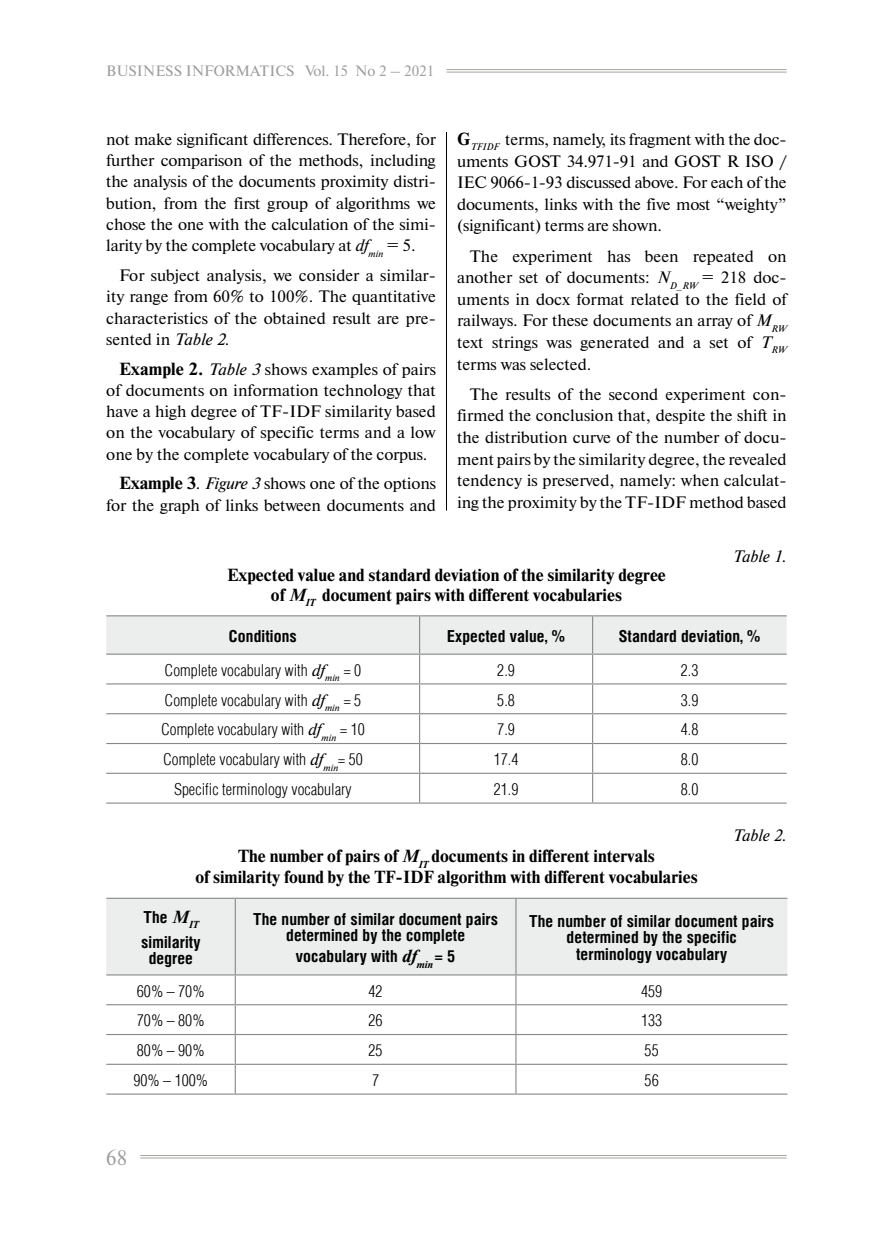
<style>
.page{position:relative;width:893px;height:1234px;background:#fff}
.page>*{position:absolute;margin:0;border:0;box-sizing:border-box;transform-origin:0 0}
.t1{font:21px "Newton C";color:#9c9e9f}
.ТЕКСТ{font:16.5px/21.6px "Newton C";letter-spacing:-.005em;color:#000;text-align:justify}
.ТАБЛИЦА_текст{font:300 16.5px "Helios Cond";color:#000}
.Текст_табл_узкий{font:700 16.5px/16.5px "Helios Cond";letter-spacing:.01em;color:#000;text-align:center}
.Подзаголовок{font:700 16.5px/19.5px "Newton C";color:#000;text-align:center}
.ТАБЛИЦА_слово{font:italic 16.5px "Newton";color:#000}
.t2{font:15px "Newton C";color:#9c9e9f}
.s1{font-weight:700}
.s2{font-style:italic}
.s3{font-family:"Newton C";font-weight:400;font-style:italic}
.s4{font-family:"Newton C";font-style:italic}
</style>
<div class="page">
<hr style="left:446px;top:69px;width:341px;height:1px;background:#a6a4a1">
<hr style="left:446px;top:72px;width:341px;height:1px;background:#a6a4a1">
<hr style="left:140px;top:1154px;width:647px;height:1px;background:#a6a4a1">
<hr style="left:140px;top:1157px;width:647px;height:1px;background:#a6a4a1">
<hr style="left:446px;top:132px;width:1px;height:378px;background:#000">
<svg style="left:106px;top:615px;width:681px;height:187px"></svg>
<hr style="left:106px;top:802px;width:314px;height:1px;background:#87888a">
<hr style="left:420px;top:802px;width:173px;height:1px;background:#87888a">
<hr style="left:593px;top:802px;width:194px;height:1px;background:#87888a">
<div style="left:106px;top:898px;width:681px;height:76px;background:#eceded"></div>
<hr style="left:106px;top:897px;width:129px;height:1px;background:#87888a">
<hr style="left:235px;top:897px;width:281px;height:1px;background:#87888a">
<hr style="left:235px;top:898px;width:1px;height:76px;background:#87888a">
<hr style="left:516px;top:897px;width:271px;height:1px;background:#87888a">
<hr style="left:515px;top:898px;width:1px;height:76px;background:#87888a">
<hr style="left:106px;top:974px;width:129px;height:1px;background:#87888a">
<hr style="left:235px;top:974px;width:281px;height:1px;background:#87888a">
<hr style="left:516px;top:974px;width:271px;height:1px;background:#87888a">
<hr style="left:106px;top:1003px;width:129px;height:2px;background:#87888a">
<hr style="left:235px;top:1003px;width:281px;height:2px;background:#87888a">
<hr style="left:516px;top:1003px;width:271px;height:2px;background:#87888a">
<hr style="left:106px;top:1033px;width:129px;height:1px;background:#87888a">
<hr style="left:235px;top:1033px;width:281px;height:1px;background:#87888a">
<hr style="left:516px;top:1033px;width:271px;height:1px;background:#87888a">
<hr style="left:106px;top:1063px;width:129px;height:1px;background:#87888a">
<hr style="left:235px;top:1063px;width:281px;height:1px;background:#87888a">
<svg style="left:235px;top:975px;width:1px;height:118px"></svg>
<hr style="left:516px;top:1063px;width:271px;height:1px;background:#87888a">
<svg style="left:515px;top:975px;width:1px;height:118px"></svg>
<hr style="left:106px;top:1093px;width:129px;height:1px;background:#87888a">
<hr style="left:235px;top:1093px;width:281px;height:1px;background:#87888a">
<hr style="left:516px;top:1093px;width:271px;height:1px;background:#87888a">
<p class="t2" style="left:106px;top:62px;width:329px">BUSINESS INFORMATICS Vol. 15 No 2 – 2021</p>
<p class="ТЕКСТ" style="left:457px;top:128px;width:331px"><span class="s1">G</span><sub>TFIDF</sub> terms, namely, its fragment with the doc&shy;uments GOST 34.971-91 and GOST R ISO / IEC 9066-1-93 discussed above. For each of the documents, links with the five most “weighty” (significant) terms are shown.</p>
<p class="ТЕКСТ" style="left:457px;top:245px;width:331px;text-indent:13px">The experiment has been repeated on another set of documents: <span class="s2">N</span><sub>D_RW</sub> = 218 doc&shy;uments in docx format related to the field of railways. For these documents an array of <span class="s2">M</span><sub>RW </sub>text strings was generated and a set of <span class="s2">T</span><sub>RW </sub>terms was selected.</p>
<p class="ТЕКСТ" style="left:457px;top:383px;width:331px;text-indent:13px">The results of the second experiment con&shy;firmed the conclusion that, despite the shift in the distribution curve of the number of docu&shy;ment pairs by the similarity degree, the revealed tendency is preserved, namely: when calculat&shy;ing the proximity by the TF-IDF method based</p>
<p class="ТАБЛИЦА_слово" style="left:733px;top:545px;width:55px">Table 1.</p>
<p class="Подзаголовок" style="left:227px;top:565px;width:440px">Expected value and standard deviation of the similarity degree of <span class="s2">M</span><sub>IT</sub> document pairs with different vocabularies</p>
<p class="Текст_табл_узкий" style="left:229px;top:627px;width:70px">Conditions</p>
<p class="Текст_табл_узкий" style="left:447px;top:627px;width:119px">Expected value, %</p>
<p class="Текст_табл_узкий" style="left:619px;top:627px;width:143px">Standard deviation, %</p>
<p class="ТАБЛИЦА_текст" style="left:165px;top:661px;width:198px">Complete vocabulary with <span class="s3">df</span><sub>min</sub> = 0</p>
<p class="ТАБЛИЦА_текст" style="left:497px;top:661px;width:19px">2.9</p>
<p class="ТАБЛИЦА_текст" style="left:681px;top:661px;width:19px">2.3</p>
<p class="ТАБЛИЦА_текст" style="left:165px;top:690px;width:198px">Complete vocabulary with <span class="s3">df</span><sub>min</sub> = 5</p>
<p class="ТАБЛИЦА_текст" style="left:497px;top:690px;width:19px">5.8</p>
<p class="ТАБЛИЦА_текст" style="left:681px;top:690px;width:19px">3.9</p>
<p class="ТАБЛИЦА_текст" style="left:161px;top:720px;width:205px">Complete vocabulary with <span class="s3">df</span><sub>min</sub> = 10</p>
<p class="ТАБЛИЦА_текст" style="left:497px;top:720px;width:19px">7.9</p>
<p class="ТАБЛИЦА_текст" style="left:681px;top:720px;width:19px">4.8</p>
<p class="ТАБЛИЦА_текст" style="left:163px;top:750px;width:201px">Complete vocabulary with <span class="s3">df</span><sub>min</sub>= 50</p>
<p class="ТАБЛИЦА_текст" style="left:494px;top:750px;width:26px">17.4</p>
<p class="ТАБЛИЦА_текст" style="left:681px;top:750px;width:19px">8.0</p>
<p class="ТАБЛИЦА_текст" style="left:174px;top:780px;width:179px">Specific terminology vocabulary</p>
<p class="ТАБЛИЦА_текст" style="left:494px;top:780px;width:26px">21.9</p>
<p class="ТАБЛИЦА_текст" style="left:681px;top:780px;width:19px">8.0</p>
<p class="ТАБЛИЦА_слово" style="left:733px;top:824px;width:55px">Table 2.</p>
<p class="Подзаголовок" style="left:195px;top:845px;width:504px;line-height:21px">The number of pairs of <span class="s2">M</span><sub>IT</sub> documents in different intervals<br>of similarity found by the TF-IDF algorithm with different vocabularies</p>
<p class="Текст_табл_узкий" style="left:144px;top:907px;width:56px">The <span class="s4">M</span><sub>IT</sub></p>
<p class="Текст_табл_узкий" style="left:141px;top:932px;width:61px">similarity degree</p>
<p class="ТЕКСТ" style="left:106px;top:129px;width:331px">not make significant differences. Therefore, for further comparison of the methods, including the analysis of the documents proximity distri&shy;bution, from the first group of algorithms we chose the one with the calculation of the simi&shy;larity by the complete vocabulary at <span class="s2">df</span><sub>min</sub> = 5.</p>
<p class="ТЕКСТ" style="left:106px;top:265px;width:331px;text-indent:13px">For subject analysis, we consider a similar&shy;ity range from 60% to 100%. The quantitative characteristics of the obtained result are pre&shy;sented in <span class="s2">Table 2</span>.</p>
<p class="ТЕКСТ" style="left:106px;top:358px;width:331px;text-indent:13px"><span class="s1">Example 2.</span> <span class="s2">Table 3</span> shows examples of pairs of documents on information technology that have a high degree of TF-IDF similarity based on the vocabulary of specific terms and a low one by the complete vocabulary of the corpus.</p>
<p class="ТЕКСТ" style="left:106px;top:473px;width:331px;text-align:right"><span class="s1">Example 3</span><span class="s2">. Figure 3</span> shows one of the options for the graph of links between documents and</p>
<p class="Текст_табл_узкий" style="left:253px;top:909px;width:247px">The number of similar document pairs determined by the complete</p>
<p class="Текст_табл_узкий" style="left:296px;top:947px;width:161px">vocabulary with <span class="s4">df</span><sub>min</sub> = 5</p>
<p class="Текст_табл_узкий" style="left:529px;top:912px;width:247px">The number of similar document pairs determined by the specific terminology vocabulary</p>
<p class="ТАБЛИЦА_текст" style="left:137px;top:981px;width:69px">60% – 70%</p>
<p class="ТАБЛИЦА_текст" style="left:369px;top:981px;width:16px">42</p>
<p class="ТАБЛИЦА_текст" style="left:641px;top:981px;width:23px">459</p>
<p class="ТАБЛИЦА_текст" style="left:137px;top:1011px;width:69px">70% – 80%</p>
<p class="ТАБЛИЦА_текст" style="left:369px;top:1011px;width:16px">26</p>
<p class="ТАБЛИЦА_текст" style="left:641px;top:1011px;width:23px">133</p>
<p class="ТАБЛИЦА_текст" style="left:137px;top:1041px;width:69px">80% – 90%</p>
<p class="ТАБЛИЦА_текст" style="left:369px;top:1041px;width:16px">25</p>
<p class="ТАБЛИЦА_текст" style="left:645px;top:1041px;width:16px">55</p>
<p class="ТАБЛИЦА_текст" style="left:133px;top:1070px;width:76px">90% – 100%</p>
<p class="ТАБЛИЦА_текст" style="left:372px;top:1070px;width:9px">7</p>
<p class="ТАБЛИЦА_текст" style="left:645px;top:1070px;width:16px">56</p>
<p class="t1" style="left:106px;top:1145px;width:23px">68</p>
</div>
